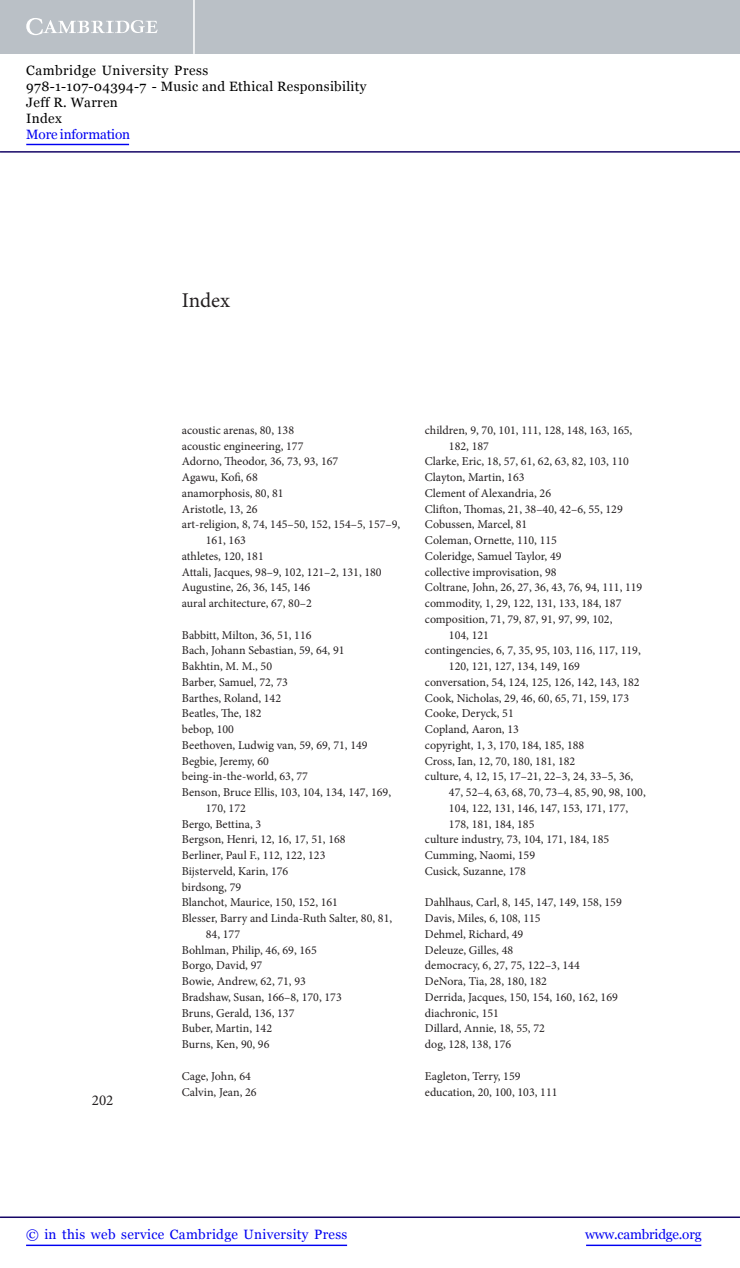
<style>
.page{position:relative;width:740px;height:1268px;background:#fff}
.page>*{position:absolute;margin:0;border:0;box-sizing:border-box;transform-origin:0 0}
.t1{font:21px "Minion Pro";color:#231f20}
.t2{font:15px "Minion Pro";color:#231f20}
.t3{font:13.5px/16.2px "Georgia";letter-spacing:.025em;color:#000}
.t4{font:13.5px "Georgia";letter-spacing:.025em;color:#0000f1}
.t5{font:13.5px "Georgia";letter-spacing:-.015em;color:#0000f1}
.t6{font:13.5px "Georgia";letter-spacing:-.01em;color:#0000f1}
.t7{font:12px/15.8px "Minion Pro";color:#231f20}
</style>
<div class="page">
<div style="left:0;top:0;width:740px;height:54px;background:#bac0c6"></div>
<svg style="left:26px;top:18px;width:132px;height:17px"></svg>
<hr style="left:193px;top:0;width:2px;height:54px;background:#fff">
<hr style="left:0;top:151px;width:740px;height:2px;background:#150666">
<hr style="left:586px;top:1244px;width:115px;height:2px;background:#0000f1">
<hr style="left:0;top:1216px;width:740px;height:2px;background:#150666">
<hr style="left:26px;top:1244px;width:321px;height:2px;background:#0000f1">
<hr style="left:26px;top:144px;width:103px;height:1px;background:#0000f1">
<p class="t3" style="left:26px;top:62px;width:342px">Cambridge University Press<br>978-1-107-04394-7 - Music and Ethical Responsibility<br>Jeff R. Warren<br>Index</p>
<p class="t6" style="left:26px;top:127px;width:105px">More information</p>
<p class="t2" style="left:92px;top:1094px;width:23px">202</p>
<h1 class="t1" style="left:182px;top:292px;width:50px">Index</h1>
<p class="t7" style="left:182px;top:423px;width:114px">acoustic arenas, 80 , 138</p>
<p class="t7" style="left:182px;top:439px;width:123px">acoustic engineering, 177</p>
<p class="t7" style="left:182px;top:455px;width:158px">Adorno, Theodor, 36 , 73 , 93 , 167</p>
<p class="t7" style="left:182px;top:470px;width:77px">Agawu, Kofi, 68</p>
<p class="t7" style="left:182px;top:486px;width:103px">anamorphosis, 80 , 81</p>
<p class="t7" style="left:182px;top:502px;width:77px">Aristotle, 13 , 26</p>
<p class="t7" style="left:182px;top:518px;width:220px">art-religion, 8 , 74 , 145–50 , 152 , 154–5 , 157–9 ,</p>
<p class="t7" style="left:206px;top:533px;width:42px">161 , 163</p>
<p class="t7" style="left:182px;top:549px;width:83px">athletes, 120 , 181</p>
<p class="t7" style="left:182px;top:565px;width:201px">Attali, Jacques, 98–9 , 102 , 121–2 , 131 , 180</p>
<p class="t7" style="left:182px;top:581px;width:130px">Augustine, 26 , 36 , 145 , 146</p>
<p class="t7" style="left:182px;top:596px;width:131px">aural architecture, 67 , 80–2</p>
<p class="t7" style="left:182px;top:628px;width:131px">Babbitt, Milton, 36 , 51 , 116</p>
<p class="t7" style="left:182px;top:644px;width:164px">Bach, Johann Sebastian, 59 , 64 , 91</p>
<p class="t7" style="left:182px;top:659px;width:92px">Bakhtin, M. M., 50</p>
<p class="t7" style="left:182px;top:675px;width:107px">Barber, Samuel, 72 , 73</p>
<p class="t7" style="left:182px;top:691px;width:101px">Barthes, Roland, 142</p>
<p class="t7" style="left:182px;top:707px;width:81px">Beatles, The, 182</p>
<p class="t7" style="left:182px;top:722px;width:54px">bebop, 100</p>
<p class="t7" style="left:182px;top:738px;width:187px">Beethoven, Ludwig van, 59 , 69 , 71 , 149</p>
<p class="t7" style="left:182px;top:754px;width:89px">Begbie, Jeremy, 60</p>
<p class="t7" style="left:182px;top:770px;width:128px">being-in-the-world, 63 , 77</p>
<p class="t7" style="left:182px;top:785px;width:211px">Benson, Bruce Ellis, 103 , 104 , 134 , 147 , 169 ,</p>
<p class="t7" style="left:206px;top:801px;width:42px">170 , 172</p>
<p class="t7" style="left:182px;top:817px;width:81px">Bergo, Bettina, 3</p>
<p class="t7" style="left:182px;top:833px;width:165px">Bergson, Henri, 12 , 16 , 17 , 51 , 168</p>
<p class="t7" style="left:182px;top:848px;width:145px">Berliner, Paul F., 112 , 122 , 123</p>
<p class="t7" style="left:182px;top:864px;width:108px">Bijsterveld, Karin, 176</p>
<p class="t7" style="left:182px;top:880px;width:61px">birdsong, 79</p>
<p class="t7" style="left:182px;top:896px;width:158px">Blanchot, Maurice, 150 , 152 , 161</p>
<p class="t7" style="left:182px;top:911px;width:212px">Blesser, Barry and Linda-Ruth Salter, 80 , 81 ,</p>
<p class="t7" style="left:206px;top:927px;width:36px">84 , 177</p>
<p class="t7" style="left:182px;top:943px;width:136px">Bohlman, Philip, 46 , 69 , 165</p>
<p class="t7" style="left:182px;top:959px;width:82px">Borgo, David, 97</p>
<p class="t7" style="left:182px;top:974px;width:126px">Bowie, Andrew, 62 , 71 , 93</p>
<p class="t7" style="left:182px;top:990px;width:161px">Bradshaw, Susan, 166–8 , 170 , 173</p>
<p class="t7" style="left:182px;top:1006px;width:114px">Bruns, Gerald, 136 , 137</p>
<p class="t7" style="left:182px;top:1022px;width:92px">Buber, Martin, 142</p>
<p class="t7" style="left:182px;top:1037px;width:89px">Burns, Ken, 90 , 96</p>
<p class="t7" style="left:182px;top:1069px;width:76px">Cage, John, 64<br>Calvin, Jean, 26</p>
<p class="t7" style="left:425px;top:423px;width:209px">children, 9 , 70 , 101 , 111 , 128 , 148 , 163 , 165 ,</p>
<p class="t7" style="left:449px;top:439px;width:42px">182 , 187</p>
<p class="t7" style="left:425px;top:455px;width:205px">Clarke, Eric, 18 , 57 , 61 , 62 , 63 , 82 , 103 , 110</p>
<p class="t7" style="left:425px;top:470px;width:101px">Clayton, Martin, 163</p>
<p class="t7" style="left:425px;top:486px;width:128px">Clement of Alexandria, 26</p>
<p class="t7" style="left:425px;top:502px;width:199px">Clifton, Thomas, 21 , 38–40 , 42–6 , 55 , 129</p>
<p class="t7" style="left:425px;top:518px;width:104px">Cobussen, Marcel, 81</p>
<p class="t7" style="left:425px;top:533px;width:134px">Coleman, Ornette, 110 , 115</p>
<p class="t7" style="left:425px;top:549px;width:138px">Coleridge, Samuel Taylor, 49</p>
<p class="t7" style="left:425px;top:565px;width:133px">collective improvisation, 98</p>
<p class="t7" style="left:425px;top:581px;width:219px">Coltrane, John, 26 , 27 , 36 , 43 , 76 , 94 , 111 , 119</p>
<p class="t7" style="left:425px;top:596px;width:198px">commodity, 1 , 29 , 122 , 131 , 133 , 184 , 187</p>
<p class="t7" style="left:425px;top:612px;width:189px">composition, 71 , 79 , 87 , 91 , 97 , 99 , 102 ,</p>
<p class="t7" style="left:449px;top:628px;width:42px">104 , 121</p>
<p class="t7" style="left:425px;top:644px;width:217px">contingencies, 6 , 7 , 35 , 95 , 103 , 116 , 117 , 119 ,</p>
<p class="t7" style="left:449px;top:659px;width:132px">120 , 121 , 127 , 134 , 149 , 169</p>
<p class="t7" style="left:425px;top:675px;width:216px">conversation, 54 , 124 , 125 , 126 , 142 , 143 , 182</p>
<p class="t7" style="left:425px;top:691px;width:206px">Cook, Nicholas, 29 , 46 , 60 , 65 , 71 , 159 , 173</p>
<p class="t7" style="left:425px;top:707px;width:90px">Cooke, Deryck, 51</p>
<p class="t7" style="left:425px;top:722px;width:95px">Copland, Aaron, 13</p>
<p class="t7" style="left:425px;top:738px;width:161px">copyright, 1 , 3 , 170 , 184 , 185 , 188</p>
<p class="t7" style="left:425px;top:754px;width:152px">Cross, Ian, 12 , 70 , 180 , 181 , 182</p>
<p class="t7" style="left:425px;top:770px;width:210px">culture, 4 , 12 , 15 , 17–21 , 22–3 , 24 , 33–5 , 36 ,</p>
<p class="t7" style="left:449px;top:785px;width:198px">47 , 52–4 , 63 , 68 , 70 , 73–4 , 85 , 90 , 98 , 100 ,</p>
<p class="t7" style="left:449px;top:801px;width:181px">104 , 122 , 131 , 146 , 147 , 153 , 171 , 177 ,</p>
<p class="t7" style="left:449px;top:817px;width:87px">178 , 181 , 184 , 185</p>
<p class="t7" style="left:425px;top:833px;width:186px">culture industry, 73 , 104 , 171 , 184 , 185</p>
<p class="t7" style="left:425px;top:848px;width:112px">Cumming, Naomi, 159</p>
<p class="t7" style="left:425px;top:864px;width:103px">Cusick, Suzanne, 178</p>
<p class="t7" style="left:425px;top:896px;width:198px">Dahlhaus, Carl, 8 , 145 , 147 , 149 , 158 , 159<br>Davis, Miles, 6 , 108 , 115<br>Dehmel, Richard, 49<br>Deleuze, Gilles, 48<br>democracy, 6 , 27 , 75 , 122–3 , 144<br>DeNora, Tia, 28 , 180 , 182<br>Derrida, Jacques, 150 , 154 , 160 , 162 , 169 diachronic, 151<br>Dillard, Annie, 18 , 55 , 72<br>dog, 128 , 138 , 176</p>
<p class="t7" style="left:425px;top:1069px;width:134px">Eagleton, Terry, 159 education, 20 , 100 , 103 , 111</p>
<p class="t4" style="left:26px;top:1226px;width:323px">© in this web service Cambridge University Press</p>
<p class="t5" style="left:585px;top:1226px;width:118px">www.cambridge.org</p>
</div>
